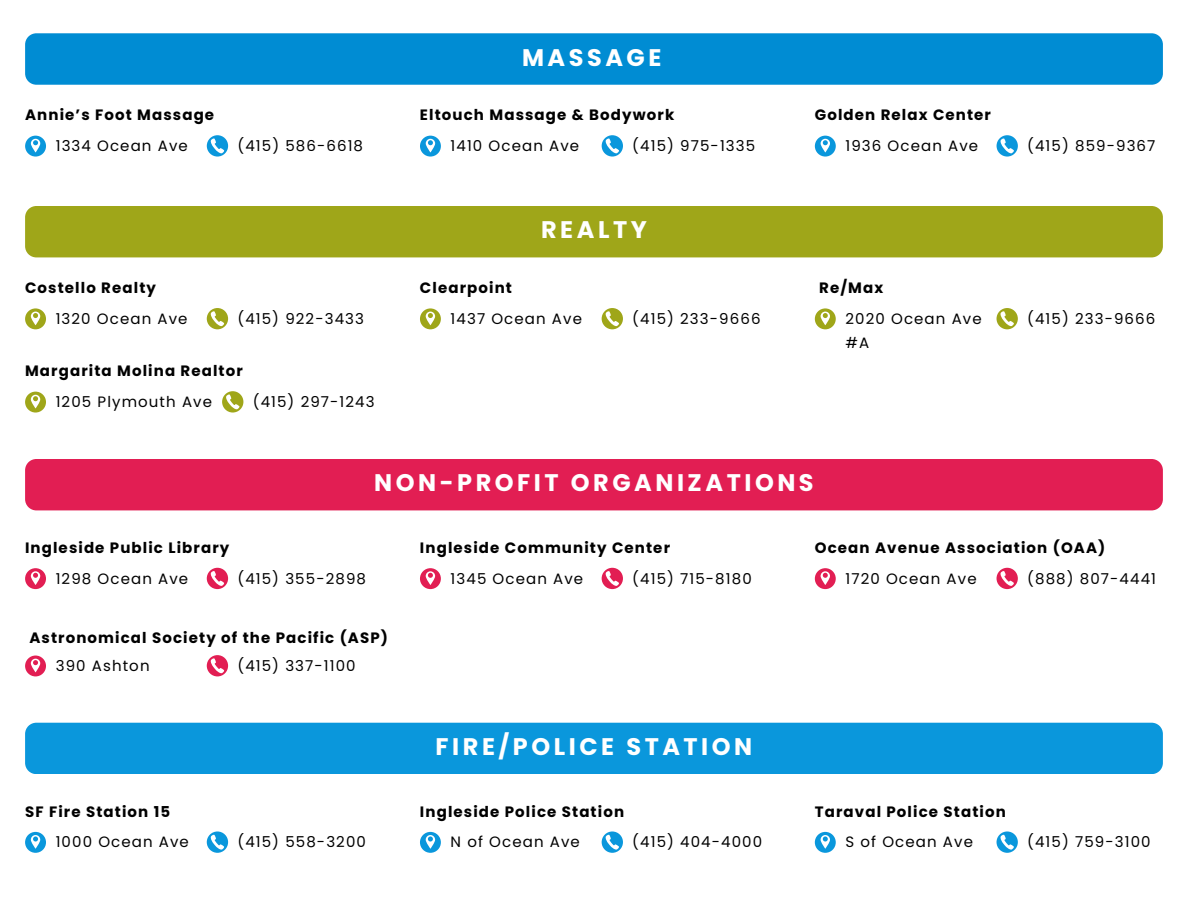
<style>
.page{position:relative;width:1188px;height:918px;background:#fff}
.page>*{position:absolute;margin:0;border:0;box-sizing:border-box;transform-origin:0 0}
.t1{font:700 24px "Poppins";letter-spacing:.145em;color:#fff}
.t2{font:15px/23.7px "Poppins";letter-spacing:.075em;color:#000}
.t3{font:700 15px "Poppins";letter-spacing:.075em;color:#000}
</style>
<div class="page">
<div style="left:25px;top:723px;width:1138px;height:51px;background:#0a97dc"></div>
<svg style="left:25px;top:832px;width:21px;height:21px"></svg>
<svg style="left:207px;top:831px;width:21px;height:22px"></svg>
<svg style="left:420px;top:832px;width:21px;height:21px"></svg>
<svg style="left:602px;top:831px;width:21px;height:22px"></svg>
<svg style="left:815px;top:832px;width:21px;height:21px"></svg>
<svg style="left:997px;top:831px;width:21px;height:22px"></svg>
<div style="left:25px;top:459px;width:1138px;height:51px;background:#e21e53"></div>
<svg style="left:25px;top:568px;width:21px;height:21px"></svg>
<svg style="left:207px;top:568px;width:21px;height:21px"></svg>
<svg style="left:420px;top:568px;width:21px;height:21px"></svg>
<svg style="left:602px;top:568px;width:21px;height:21px"></svg>
<svg style="left:815px;top:568px;width:21px;height:21px"></svg>
<svg style="left:997px;top:568px;width:21px;height:21px"></svg>
<svg style="left:25px;top:656px;width:21px;height:20px"></svg>
<svg style="left:207px;top:655px;width:21px;height:21px"></svg>
<div style="left:25px;top:206px;width:1138px;height:51px;background:#9fa619"></div>
<svg style="left:25px;top:308px;width:21px;height:21px"></svg>
<svg style="left:207px;top:308px;width:21px;height:21px"></svg>
<svg style="left:420px;top:308px;width:21px;height:21px"></svg>
<svg style="left:602px;top:308px;width:21px;height:21px"></svg>
<svg style="left:815px;top:308px;width:21px;height:21px"></svg>
<svg style="left:997px;top:308px;width:21px;height:21px"></svg>
<svg style="left:25px;top:392px;width:21px;height:21px"></svg>
<svg style="left:222px;top:391px;width:21px;height:22px"></svg>
<div style="left:25px;top:33px;width:1138px;height:52px;background:#008cd3"></div>
<svg style="left:25px;top:136px;width:21px;height:21px"></svg>
<svg style="left:207px;top:135px;width:21px;height:22px"></svg>
<svg style="left:420px;top:136px;width:21px;height:21px"></svg>
<svg style="left:602px;top:135px;width:21px;height:22px"></svg>
<svg style="left:815px;top:136px;width:21px;height:21px"></svg>
<svg style="left:997px;top:135px;width:21px;height:22px"></svg>
<p class="t3" style="left:25px;top:105px;width:191px">Annie’s Foot Massage</p>
<p class="t2" style="left:56px;top:134px;width:134px">1334 Ocean Ave</p>
<h2 class="t2" style="left:237px;top:134px;width:127px">(415) 586-6618</h2>
<p class="t3" style="left:25px;top:277px;width:132px">Costello Realty</p>
<p class="t2" style="left:56px;top:307px;width:133px">1320 Ocean Ave</p>
<p class="t2" style="left:237px;top:307px;width:128px">(415) 922-3433</p>
<p class="t3" style="left:25px;top:360px;width:219px">Margarita Molina Realtor</p>
<p class="t2" style="left:56px;top:390px;width:158px">1205 Plymouth Ave</p>
<p class="t2" style="left:253px;top:390px;width:123px">(415) 297-1243</p>
<p class="t1" style="left:522px;top:41px;width:141px">MASSAGE</p>
<p class="t3" style="left:420px;top:105px;width:256px">Eltouch Massage &amp; Bodywork</p>
<p class="t2" style="left:451px;top:134px;width:130px">1410 Ocean Ave</p>
<p class="t2" style="left:632px;top:134px;width:124px">(415) 975-1335</p>
<p class="t3" style="left:420px;top:277px;width:94px">Clearpoint</p>
<p class="t1" style="left:541px;top:213px;width:107px">REALTY</p>
<p class="t2" style="left:451px;top:307px;width:133px">1437 Ocean Ave</p>
<h2 class="t2" style="left:632px;top:307px;width:130px">(415) 233-9666</h2>
<p class="t3" style="left:815px;top:105px;width:178px">Golden Relax Center</p>
<h2 class="t2" style="left:846px;top:134px;width:134px">1936 Ocean Ave</h2>
<p class="t2" style="left:1027px;top:134px;width:130px">(415) 859-9367</p>
<h2 class="t3" style="left:819px;top:277px;width:66px">Re/Max</h2>
<p class="t2" style="left:845px;top:307px;width:138px">2020 Ocean Ave #A</p>
<p class="t2" style="left:1027px;top:307px;width:130px">(415) 233-9666</p>
<p class="t1" style="left:374px;top:466px;width:441px">NON-PROFIT ORGANIZATIONS</p>
<p class="t3" style="left:25px;top:537px;width:206px">Ingleside Public Library</p>
<p class="t2" style="left:56px;top:567px;width:134px">1298 Ocean Ave</p>
<h2 class="t2" style="left:237px;top:566px;width:130px">(415) 355-2898</h2>
<p class="t3" style="left:420px;top:537px;width:252px">Ingleside Community Center</p>
<p class="t2" style="left:451px;top:567px;width:134px">1345 Ocean Ave</p>
<p class="t2" style="left:632px;top:566px;width:121px">(415) 715-8180</p>
<p class="t3" style="left:815px;top:537px;width:292px">Ocean Avenue Association (OAA)</p>
<h2 class="t2" style="left:845px;top:567px;width:133px">1720 Ocean Ave</h2>
<p class="t2" style="left:1027px;top:566px;width:130px">(888) 807-4441</p>
<h2 class="t3" style="left:29px;top:627px;width:360px">Astronomical Society of the Pacific (ASP)</h2>
<p class="t2" style="left:56px;top:654px;width:95px">390 Ashton</p>
<p class="t2" style="left:237px;top:654px;width:120px">(415) 337-1100</p>
<p class="t3" style="left:25px;top:801px;width:147px">SF Fire Station 15</p>
<p class="t2" style="left:56px;top:830px;width:135px">1000 Ocean Ave</p>
<h2 class="t2" style="left:237px;top:830px;width:130px">(415) 558-3200</h2>
<h2 class="t1" style="left:436px;top:730px;width:318px">FIRE/POLICE STATION</h2>
<p class="t3" style="left:420px;top:801px;width:206px">Ingleside Police Station</p>
<p class="t2" style="left:451px;top:830px;width:131px">N of Ocean Ave</p>
<p class="t2" style="left:632px;top:830px;width:131px">(415) 404-4000</p>
<p class="t3" style="left:815px;top:801px;width:193px">Taraval Police Station</p>
<p class="t2" style="left:845px;top:830px;width:129px">S of Ocean Ave</p>
<p class="t2" style="left:1027px;top:830px;width:125px">(415) 759-3100</p>
</div>
